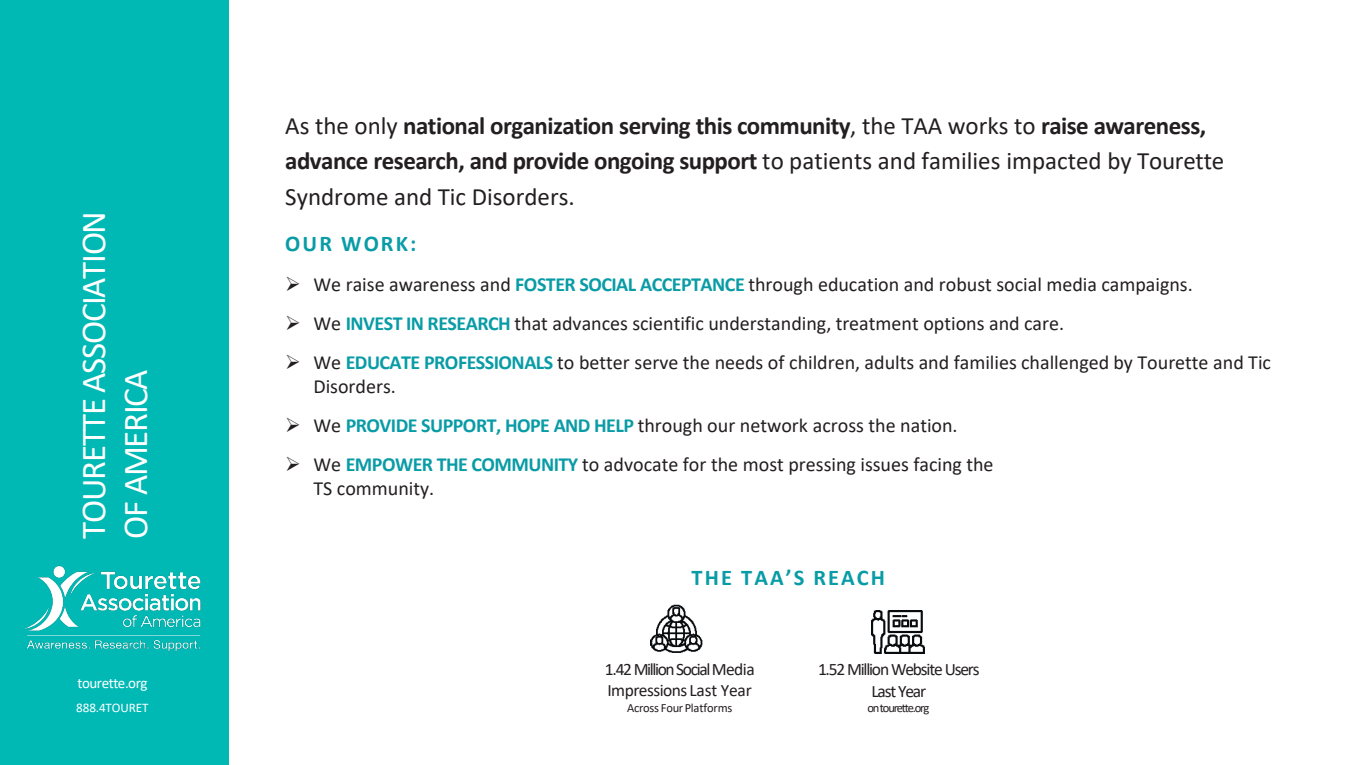
<style>
.page{position:relative;width:1360px;height:765px;background:#fff}
.page>*{position:absolute;margin:0;border:0;box-sizing:border-box;transform-origin:0 0}
.t1{font:35px/42px "Calibri";letter-spacing:-.04em;color:#fff}
.t2{font:700 25px/35.8px "Calibri";letter-spacing:-.02em;color:#231f20}
.t3{font:700 22.5px "Calibri";letter-spacing:.095em;color:#099ca6}
.t4{font:20px/24px "Calibri";color:#231f20}
.t5{font:17.5px/21px "Calibri";letter-spacing:-.03em;color:#231f20}
.t6{font:17.5px/22.2px "Calibri";letter-spacing:-.065em;color:#231f20;text-align:center}
.t7{font:15px "Calibri";letter-spacing:-.03em;color:#fff}
.t8{font:13.12px "Calibri";letter-spacing:-.01em;color:#fff}
.t9{font:12.5px "Calibri";letter-spacing:-.025em;color:#231f20}
.t10{font:12.5px "Calibri";letter-spacing:-.095em;color:#231f20}
.s1{font-weight:400}
.s2{font-weight:700;color:#099ca6}
</style>
<div class="page">
<div style="left:0;top:0;width:229px;height:765px;background:#00b9b5"></div>
<img style="left:872px;top:611px;width:52px;height:42px">
<img style="left:651px;top:604px;width:52px;height:49px">
<img style="left:25px;top:565px;width:176px;height:87px">
<h1 class="t1" style="left:74px;top:539px;width:329px;rotate:-90deg">TOURETTE ASSOCIATION<br>OF AMERICA</h1>
<p class="t7" style="left:78px;top:677px;width:72px">tourette.org</p>
<p class="t8" style="left:76px;top:702px;width:74px">888.4TOURET</p>
<p class="t2" style="left:285px;top:110px;width:941px"><span class="s1">As the only</span> national organization serving this community<span class="s1">, the TAA works to</span> raise awareness, advance research, and provide ongoing support <span class="s1">to patients and families impacted by Tourette<br>Syndrome and Tic Disorders.</span></p>
<p class="t3" style="left:285px;top:236px;width:133px">OUR WORK:</p>
<p class="t4" style="left:285px;top:273px;width:909px">➢ We raise awareness and <span class="s2">FOSTER SOCIAL ACCEPTANCE</span> through education and robust social media campaigns.</p>
<p class="t4" style="left:285px;top:312px;width:780px">➢ We <span class="s2">INVEST IN RESEARCH</span> that advances scientific understanding, treatment options and care.</p>
<p class="t4" style="left:313px;top:351px;width:959px;text-indent:-28px">➢ We <span class="s2">EDUCATE PROFESSIONALS</span> to better serve the needs of children, adults and families challenged by Tourette and Tic<br>Disorders.</p>
<p class="t4" style="left:285px;top:414px;width:674px">➢ We <span class="s2">PROVIDE SUPPORT, HOPE AND HELP</span> through our network across the nation.</p>
<p class="t4" style="left:313px;top:453px;width:682px;text-indent:-28px">➢ We <span class="s2">EMPOWER THE COMMUNITY</span> to advocate for the most pressing issues facing the<br>TS community.</p>
<p class="t3" style="left:692px;top:570px;width:195px">THE TAA’S REACH</p>
<p class="t5" style="left:605px;top:660px;width:151px">1.42 Million Social Media<br>Impressions Last Year</p>
<p class="t9" style="left:627px;top:703px;width:107px">Across Four Platforms</p>
<p class="t6" style="left:818px;top:659px;width:163px">1.52 Million Website Users<br>Last Year</p>
<p class="t10" style="left:868px;top:703px;width:63px">on tourette.org</p>
</div>
